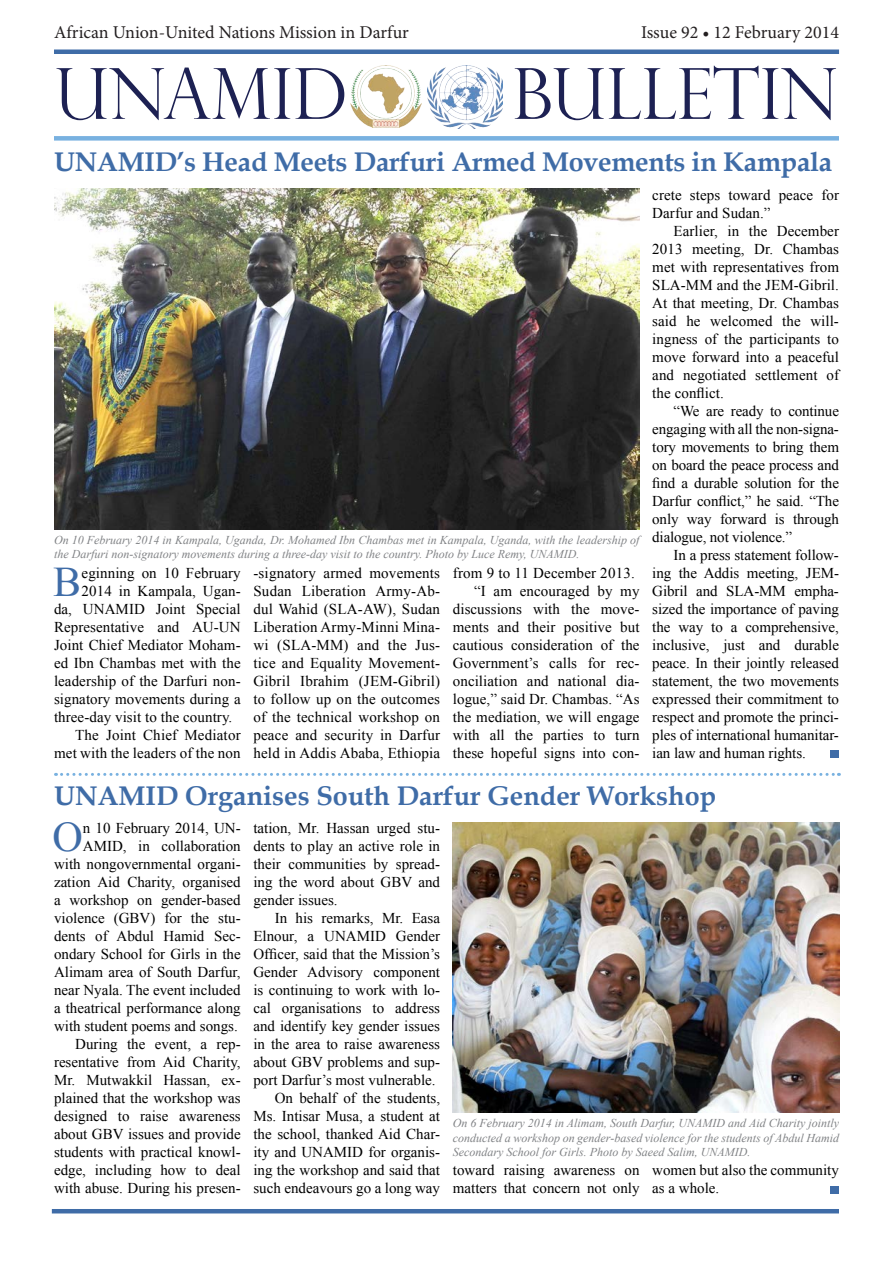
<style>
.page{position:relative;width:893px;height:1263px;background:#fff}
.page>*{position:absolute;margin:0;border:0;box-sizing:border-box;transform-origin:0 0}
.t1{font:300 70.5px "Perpetua Titling";color:#1d2153}
.Bulletin_First_Para{font:42.15px "Times New Roman";color:#3f6ca7}
.t2{font:700 27px "Book Antiqua";letter-spacing:-.01em;color:#3f6ca7}
.t3{font:18px "Minion Pro";color:#231f20}
.Bulletin_Nextstyle{font:15px/18px "Times New Roman";color:#000;text-align:justify}
.Bulletin_First_Para-2{font:15px/18px "Times New Roman";color:#000;text-align:right}
.t4{font:italic 12px/14.4px "Times New Roman";color:#808285}
</style>
<div class="page">
<img style="left:54px;top:188px;width:585px;height:341px">
<hr style="left:54px;top:50px;width:785px;height:4px;background:#3f6ca7">
<div style="left:54px;top:136px;width:785px;height:5px;background:#78b1e0"></div>
<img style="left:351px;top:66px;width:71px;height:61px">
<img style="left:428px;top:65px;width:75px;height:64px">
<hr style="left:52px;top:1209px;width:787px;height:4px;background:#3f6ca7">
<div style="left:830px;top:750px;width:9px;height:8px;background:#3f6ca7"></div>
<svg style="left:56px;top:773px;width:783px;height:3px"></svg>
<img style="left:453px;top:823px;width:386px;height:290px">
<div style="left:830px;top:1186px;width:9px;height:7px;background:#3f6ca7"></div>
<p class="t3" style="left:54px;top:20px;width:356px">African Union-United Nations Mission in Darfur</p>
<p class="t3" style="left:641px;top:20px;width:199px">Issue 92 • 12 February 2014</p>
<p class="t1" style="left:54px;top:51px;width:295px">UNAMID</p>
<p class="t1" style="left:512px;top:51px;width:327px">BULLETIN</p>
<p class="t2" style="left:54px;top:146px;width:780px">UNAMID’s Head Meets Darfuri Armed Movements in Kampala</p>
<p class="t4" style="left:54px;top:532px;width:587px">On 10 February 2014 in Kampala, Uganda, Dr. Mohamed Ibn Chambas met in Kampala, Uganda, with the leadership of the Darfuri non-signatory movements during a three-day visit to the country. Photo by Luce Remy, UNAMID.</p>
<p class="Bulletin_First_Para" style="left:53px;top:554px;width:30px">B</p>
<p class="Bulletin_First_Para-2" style="left:82px;top:564px;width:161px">eginning on 10 February</p>
<p class="Bulletin_First_Para-2" style="left:82px;top:582px;width:161px">2014 in Kampala, Ugan-</p>
<p class="Bulletin_First_Para-2" style="left:54px;top:600px;width:188px">da, UNAMID Joint Special</p>
<p class="Bulletin_First_Para-2" style="left:54px;top:618px;width:188px">Representative and AU-UN</p>
<p class="Bulletin_First_Para-2" style="left:54px;top:636px;width:188px">Joint Chief Mediator Moham-</p>
<p class="Bulletin_First_Para-2" style="left:54px;top:654px;width:188px">ed Ibn Chambas met with the</p>
<p class="Bulletin_First_Para-2" style="left:54px;top:672px;width:188px">leadership of the Darfuri non-</p>
<p class="Bulletin_First_Para-2" style="left:54px;top:690px;width:188px">signatory movements during a</p>
<p class="Bulletin_First_Para-2" style="left:54px;top:708px;width:180px">three-day visit to the country.</p>
<p class="Bulletin_Nextstyle" style="left:54px;top:726px;width:188px;text-align:right">The Joint Chief Mediator met with the leaders of the non</p>
<p class="Bulletin_Nextstyle" style="left:253px;top:564px;width:188px">-signatory armed movements Sudan Liberation Army-Ab&shy;dul Wahid (SLA-AW), Sudan Liberation Army-Minni Mina&shy;wi (SLA-MM) and the Jus&shy;tice and Equality Movement-Gibril Ibrahim (JEM-Gibril) to follow up on the outcomes of the technical workshop on peace and security in Darfur held in Addis Ababa, Ethiopia</p>
<p class="Bulletin_Nextstyle" style="left:453px;top:564px;width:183px">from 9 to 11 December 2013.</p>
<p class="Bulletin_Nextstyle" style="left:453px;top:582px;width:188px;text-indent:21px">“I am encouraged by my discussions with the move&shy;ments and their positive but cautious consideration of the Government’s calls for rec&shy;onciliation and national dia&shy;logue,” said Dr. Chambas. “As the mediation, we will engage with all the parties to turn these hopeful signs into con-</p>
<p class="Bulletin_Nextstyle" style="left:652px;top:186px;width:188px">crete steps toward peace for<br>Darfur and Sudan.”</p>
<p class="Bulletin_Nextstyle" style="left:652px;top:222px;width:188px;text-indent:21px">Earlier, in the December 2013 meeting, Dr. Chambas met with representatives from SLA-MM and the JEM-Gibril.<br>At that meeting, Dr. Chambas said he welcomed the will&shy;ingness of the participants to move forward into a peaceful and negotiated settlement of the conflict.</p>
<p class="Bulletin_Nextstyle" style="left:652px;top:402px;width:188px;text-indent:21px">“We are ready to continue engaging with all the non-signa&shy;tory movements to bring them on board the peace process and find a durable solution for the Darfur conflict,” he said. “The only way forward is through dialogue, not violence.”</p>
<p class="Bulletin_Nextstyle" style="left:652px;top:546px;width:188px;text-indent:21px">In a press statement follow&shy;ing the Addis meeting, JEM-Gibril and SLA-MM empha&shy;sized the importance of paving the way to a comprehensive, inclusive, just and durable peace. In their jointly released statement, the two movements expressed their commitment to respect and promote the princi&shy;ples of international humanitar&shy;ian law and human rights.</p>
<p class="t2" style="left:54px;top:780px;width:664px">UNAMID Organises South Darfur Gender Workshop</p>
<p class="Bulletin_First_Para" style="left:53px;top:809px;width:32px">O</p>
<p class="Bulletin_First_Para-2" style="left:54px;top:819px;width:188px">n 10 February 2014, UN-<br>AMID, in collaboration with nongovernmental organi&shy;zation Aid Charity, organised a workshop on gender-based violence (GBV) for the stu&shy;dents of Abdul Hamid Sec&shy;ondary School for Girls in the<br>Alimam area of South Darfur, near Nyala. The event included a theatrical performance along with student poems and songs.</p>
<p class="Bulletin_Nextstyle" style="left:54px;top:1035px;width:188px;text-indent:21px">During the event, a rep&shy;resentative from Aid Charity, Mr. Mutwakkil Hassan, ex&shy;plained that the workshop was designed to raise awareness about GBV issues and provide students with practical knowl&shy;edge, including how to deal with abuse. During his presen-</p>
<p class="Bulletin_Nextstyle" style="left:253px;top:819px;width:188px">tation, Mr. Hassan urged stu&shy;dents to play an active role in their communities by spread&shy;ing the word about GBV and gender issues.</p>
<p class="Bulletin_Nextstyle" style="left:253px;top:909px;width:188px;text-indent:21px">In his remarks, Mr. Easa Elnour, a UNAMID Gender Officer, said that the Mission’s Gender Advisory component is continuing to work with lo&shy;cal organisations to address and identify key gender issues in the area to raise awareness about GBV problems and sup&shy;port Darfur’s most vulnerable.</p>
<p class="Bulletin_Nextstyle" style="left:253px;top:1089px;width:188px;text-indent:21px">On behalf of the students, Ms. Intisar Musa, a student at the school, thanked Aid Char&shy;ity and UNAMID for organis&shy;ing the workshop and said that such endeavours go a long way</p>
<p class="t4" style="left:453px;top:1116px;width:388px;text-align:justify">On 6 February 2014 in Alimam, South Darfur, UNAMID and Aid Charity jointly conducted a workshop on gender-based violence for the students of Abdul Hamid Secondary School for Girls. Photo by Saeed Salim, UNAMID.</p>
<p class="Bulletin_Nextstyle" style="left:453px;top:1161px;width:188px">toward raising awareness on matters that concern not only</p>
<p class="Bulletin_Nextstyle" style="left:652px;top:1161px;width:188px">women but also the community as a whole.</p>
</div>
